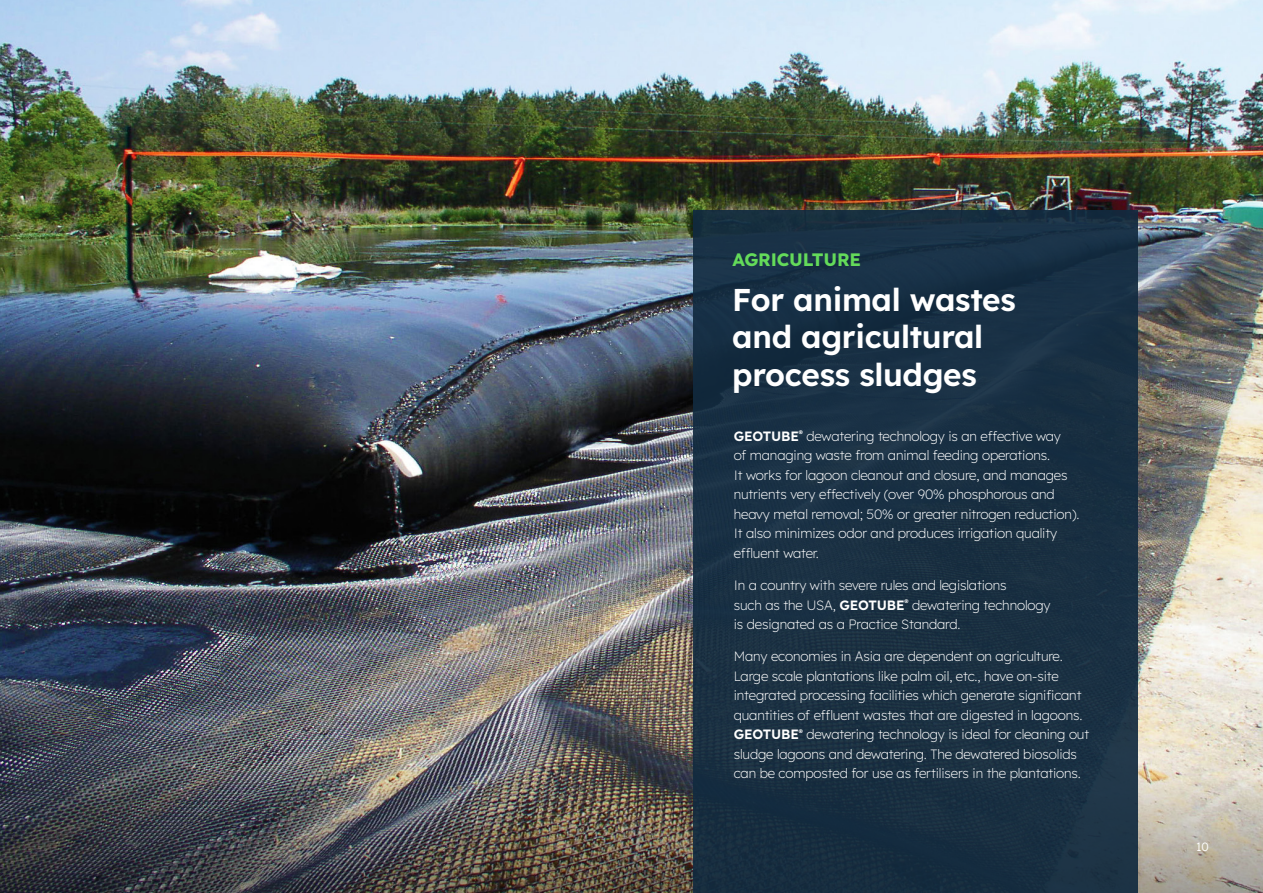
<style>
.page{position:relative;width:1263px;height:893px;background:#fff}
.page>*{position:absolute;margin:0;border:0;box-sizing:border-box;transform-origin:0 0}
.Page_headers_CAPS{font:600 31.5px/37.5px "Lexend";letter-spacing:-.01em;color:#fff}
.Back_cover_Disclaime{font:700 18px "Lexend";letter-spacing:-.01em;color:#64db5a}
.Body_copy{font:200 13.5px/19.5px "Lexend";letter-spacing:-.01em;color:#fff}
.t1{font:300 12px "Lexend";color:#fff}
.s1{font-weight:600}
</style>
<div class="page">
<img style="left:0;top:0;width:1263px;height:629px">
<img style="left:0;top:629px;width:1263px;height:264px">
<div style="left:693px;top:210px;width:444px;height:683px;background:#193042"></div>
<p class="Back_cover_Disclaime" style="left:732px;top:247px;width:130px">AGRICULTURE</p>
<p class="Page_headers_CAPS" style="left:732px;top:279px;width:285px">For animal wastes and agricultural process sludges</p>
<p class="Body_copy" style="left:734px;top:425px;width:347px"><span class="s1">GEOTUBE</span><sup>®</sup> dewatering technology is an effective way<br>of managing waste from animal feeding operations.<br>It works for lagoon cleanout and closure, and manages nutrients very effectively (over 90% phosphorous and heavy metal removal; 50% or greater nitrogen reduction).<br>It also minimizes odor and produces irrigation quality effluent water.</p>
<p class="Body_copy" style="left:734px;top:575px;width:318px">In a country with severe rules and legislations<br>such as the USA, <span class="s1">GEOTUBE</span><sup>®</sup> dewatering technology is designated as a Practice Standard.</p>
<p class="Body_copy" style="left:734px;top:646px;width:357px">Many economies in Asia are dependent on agriculture.<br>Large scale plantations like palm oil, etc., have on-site integrated processing facilities which generate significant quantities of effluent wastes that are digested in lagoons.<br><span class="s1">GEOTUBE</span><sup>®</sup> dewatering technology is ideal for cleaning out sludge lagoons and dewatering. The dewatered biosolids can be composted for use as fertilisers in the plantations.</p>
<p class="t1" style="left:1196px;top:838px;width:14px">10</p>
</div>
